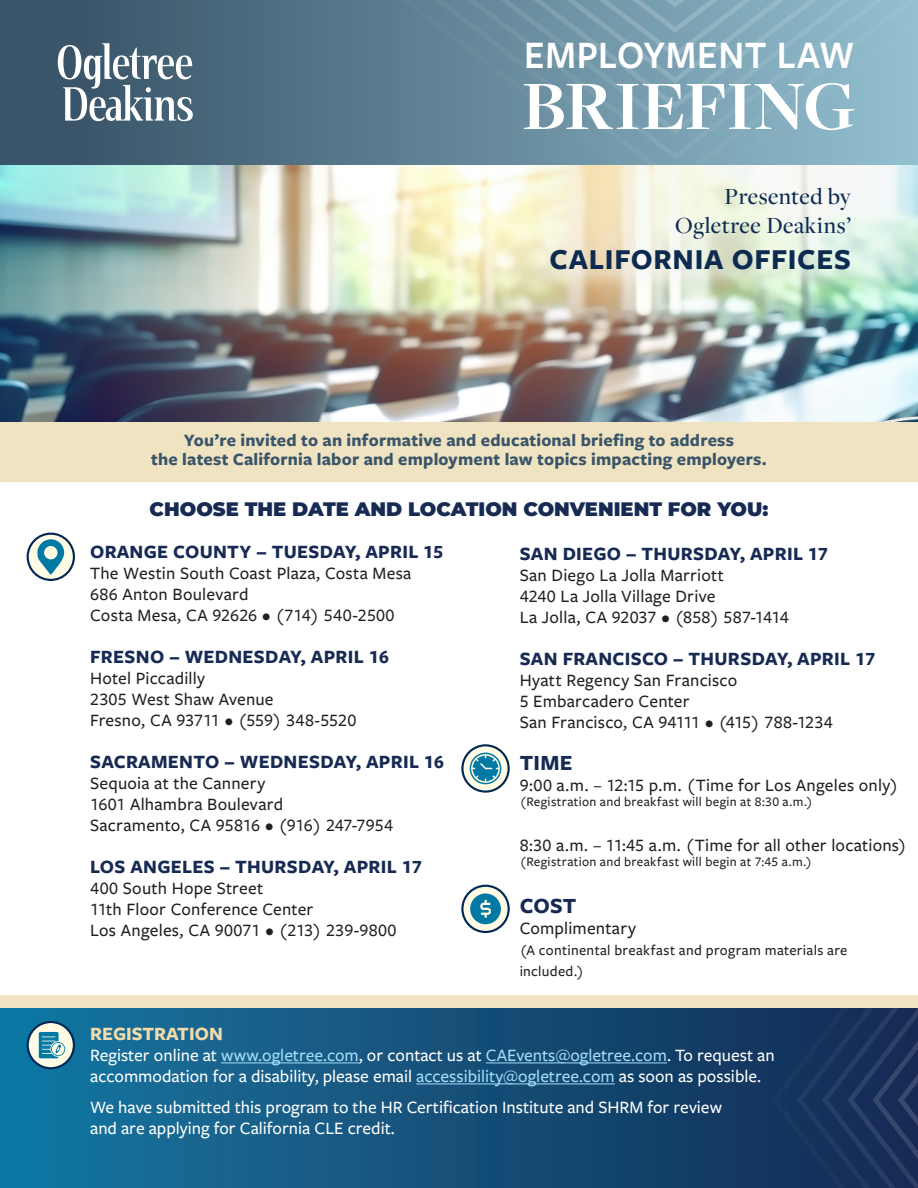
<style>
.page{position:relative;width:918px;height:1188px;background:#fff}
.page>*{position:absolute;margin:0;border:0;box-sizing:border-box;transform-origin:0 0}
.t1{font:700 72px "Freight Disp Pro";letter-spacing:-.005em;color:#fff}
.t2{font:600 40.35px "Freight Sans Pro";letter-spacing:.015em;color:#fff;scale:.93 1}
.t3{font:700 30px "Freight Sans Pro";letter-spacing:.025em;color:#0d2b51}
.t4{font:500 24px/28.5px "Freight Disp Pro";letter-spacing:.02em;color:#0d2b51;text-align:right}
.heading{font:700 22.5px "Freight Sans Pro";letter-spacing:.015em;color:#172a54}
.heading-2{font:700 19.5px "Freight Sans Pro";letter-spacing:.015em;color:#172a54}
.heading-3{font:900 19.5px "Montserrat";color:#172a54}
.t5{font:700 19.5px "Freight Sans Pro";color:#f3dca9}
.t6{font:500 18px "Freight Sans Pro";letter-spacing:.015em;color:#231f20}
.t7{font:500 18px/21px "Freight Sans Pro";color:#fff}
.t8{font:700 18px/19.5px "Freight Sans Pro";letter-spacing:.01em;color:#3a5569;text-align:center}
.t9{font:500 15px/21px "Freight Sans Pro";letter-spacing:.02em;color:#231f20}
.t10{font:500 13.5px "Freight Sans Pro";letter-spacing:.025em;color:#231f20}
.s1{color:#a2def8}
</style>
<div class="page">
<img style="left:0;top:164px;width:918px;height:258px">
<svg style="left:493px;top:210px;width:425px;height:85px;background:#e3ead4"></svg>
<div style="left:0;top:0;width:918px;height:164px;background:linear-gradient(to bottom,#415e71,#415e71)"></div>
<svg style="left:0;top:1008px;width:771px;height:180px;background:#14567f"></svg>
<div style="left:0;top:422px;width:918px;height:60px;background:#f0e3c2"></div>
<svg style="left:28px;top:1022px;width:46px;height:46px"></svg>
<div style="left:27px;top:1021px;width:48px;height:48px;border:2px solid #002855;border-radius:50%"></div>
<svg style="left:39px;top:1032px;width:26px;height:26px"></svg>
<hr style="left:221px;top:1063px;width:138px;height:1px;background:#a2def8">
<hr style="left:486px;top:1063px;width:181px;height:1px;background:#a2def8">
<hr style="left:416px;top:1084px;width:199px;height:1px;background:#a2def8">
<svg style="left:58px;top:43px;width:135px;height:78px"></svg>
<svg style="left:462px;top:886px;width:47px;height:46px"></svg>
<div style="left:461px;top:885px;width:49px;height:48px;border:2px solid #002855;border-radius:50%"></div>
<svg style="left:470px;top:894px;width:31px;height:30px"></svg>
<svg style="left:462px;top:745px;width:47px;height:47px"></svg>
<div style="left:461px;top:744px;width:49px;height:49px;border:2px solid #002855;border-radius:50%"></div>
<svg style="left:470px;top:753px;width:31px;height:31px"></svg>
<svg style="left:256px;top:185px;width:662px;height:25px"></svg>
<svg style="left:256px;top:159px;width:662px;height:26px"></svg>
<svg style="left:256px;top:134px;width:662px;height:25px;background:#7095a7"></svg>
<svg style="left:256px;top:109px;width:662px;height:25px;background:#7096a7"></svg>
<svg style="left:256px;top:83px;width:662px;height:26px;background:#7196a8"></svg>
<svg style="left:256px;top:58px;width:662px;height:25px;background:#7196a8"></svg>
<svg style="left:256px;top:0;width:662px;height:58px;background:#7297a8"></svg>
<div style="left:771px;top:1008px;width:26px;height:180px;background:#12355e"></div>
<svg style="left:797px;top:1008px;width:25px;height:180px;background:#15335c"></svg>
<svg style="left:822px;top:1008px;width:96px;height:180px;background:#1a315a"></svg>
<div style="left:0;top:995px;width:918px;height:13px;background:#f0e3c2"></div>
<svg style="left:28px;top:534px;width:46px;height:46px"></svg>
<div style="left:27px;top:533px;width:48px;height:48px;border:2px solid #002855;border-radius:50%"></div>
<svg style="left:37px;top:539px;width:27px;height:35px"></svg>
<p class="t2" style="left:524px;top:28px;width:356px">EMPLOYMENT LAW</p>
<p class="t1" style="left:522px;top:58px;width:335px">BRIEFING</p>
<p class="t4" style="left:675px;top:181px;width:177px">Presented by<br>Ogletree Deakins’</p>
<p class="t3" style="left:549px;top:238px;width:303px">CALIFORNIA OFFICES</p>
<p class="t8" style="left:151px;top:430px;width:617px">You’re invited to an informative and educational briefing to address<br>the latest California labor and employment law topics impacting employers.</p>
<p class="heading-3" style="left:150px;top:494px;width:620px">CHOOSE THE DATE AND LOCATION CONVENIENT FOR YOU:</p>
<p class="heading-2" style="left:90px;top:538px;width:355px">ORANGE COUNTY – TUESDAY, APRIL 15</p>
<p class="t6" style="left:90px;top:561px;width:323px">The Westin South Coast Plaza, Costa Mesa</p>
<p class="t6" style="left:90px;top:582px;width:160px">686 Anton Boulevard</p>
<p class="t6" style="left:90px;top:603px;width:306px">Costa Mesa, CA 92626 • (714) 540-2500</p>
<p class="heading-2" style="left:90px;top:643px;width:300px">FRESNO – WEDNESDAY, APRIL 16</p>
<p class="t6" style="left:90px;top:666px;width:116px">Hotel Piccadilly</p>
<p class="t6" style="left:90px;top:687px;width:185px">2305 West Shaw Avenue</p>
<p class="t6" style="left:90px;top:708px;width:268px">Fresno, CA 93711 • (559) 348-5520</p>
<p class="heading-2" style="left:90px;top:748px;width:355px">SACRAMENTO – WEDNESDAY, APRIL 16</p>
<p class="t6" style="left:90px;top:771px;width:177px">Sequoia at the Cannery</p>
<p class="t6" style="left:90px;top:792px;width:195px">1601 Alhambra Boulevard</p>
<p class="t6" style="left:90px;top:813px;width:304px">Sacramento, CA 95816 • (916) 247-7954</p>
<p class="heading-2" style="left:90px;top:853px;width:333px">LOS ANGELES – THURSDAY, APRIL 17</p>
<p class="t6" style="left:90px;top:876px;width:175px">400 South Hope Street</p>
<p class="t6" style="left:90px;top:897px;width:225px">11th Floor Conference Center</p>
<p class="t6" style="left:90px;top:918px;width:308px">Los Angeles, CA 90071 • (213) 239-9800</p>
<p class="heading-2" style="left:520px;top:540px;width:310px">SAN DIEGO – THURSDAY, APRIL 17</p>
<p class="t6" style="left:520px;top:563px;width:206px">San Diego La Jolla Marriott</p>
<p class="t6" style="left:520px;top:584px;width:197px">4240 La Jolla Village Drive</p>
<p class="t6" style="left:520px;top:605px;width:271px">La Jolla, CA 92037 • (858) 587-1414</p>
<p class="heading-2" style="left:520px;top:645px;width:357px">SAN FRANCISCO – THURSDAY, APRIL 17</p>
<p class="t6" style="left:520px;top:668px;width:219px">Hyatt Regency San Francisco</p>
<p class="t6" style="left:520px;top:689px;width:172px">5 Embarcadero Center</p>
<p class="t6" style="left:520px;top:710px;width:315px">San Francisco, CA 94111 • (415) 788-1234</p>
<p class="heading" style="left:520px;top:747px;width:54px">TIME</p>
<p class="t6" style="left:520px;top:773px;width:380px">9:00 a.m. – 12:15 p.m. (Time for Los Angeles only)</p>
<p class="t10" style="left:520px;top:793px;width:295px">(Registration and breakfast will begin at 8:30 a.m.)</p>
<p class="t6" style="left:520px;top:833px;width:389px">8:30 a.m. – 11:45 a.m. (Time for all other locations)</p>
<p class="t10" style="left:520px;top:853px;width:294px">(Registration and breakfast will begin at 7:45 a.m.)</p>
<p class="heading" style="left:520px;top:890px;width:58px">COST</p>
<p class="t6" style="left:520px;top:916px;width:118px">Complimentary</p>
<p class="t9" style="left:520px;top:939px;width:329px">(A continental breakfast and program materials are included.)</p>
<p class="t5" style="left:90px;top:1020px;width:134px">REGISTRATION</p>
<p class="t7" style="left:90px;top:1043px;width:686px">Register online at <span class="s1">www.ogletree.com</span>, or contact us at <span class="s1">CAEvents@ogletree.com</span>. To request an accommodation for a disability, please email <span class="s1">accessibility@ogletree.com</span> as soon as possible.</p>
<p class="t7" style="left:90px;top:1096px;width:633px">We have submitted this program to the HR Certification Institute and SHRM for review and are applying for California CLE credit.</p>
</div>
